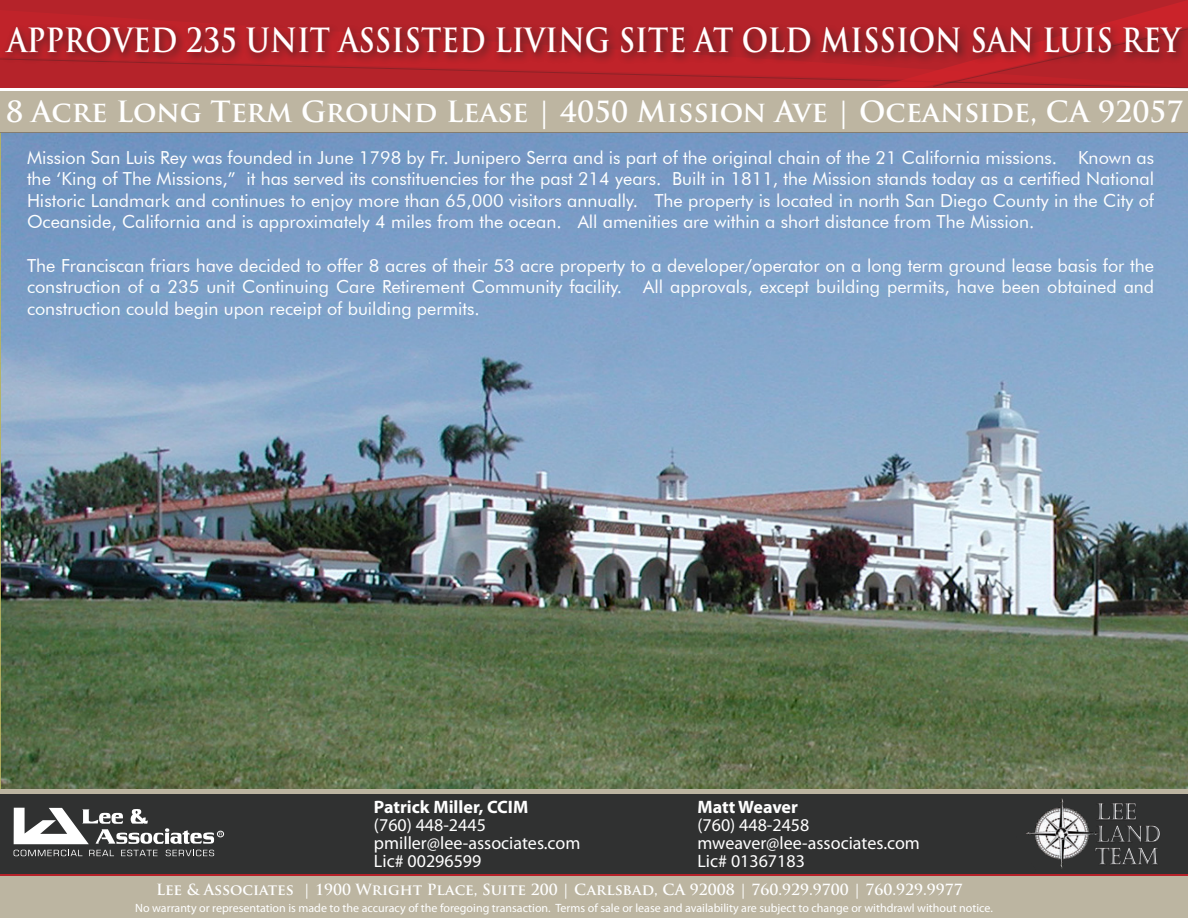
<style>
.page{position:relative;width:1188px;height:918px;background:#fff}
.page>*{position:absolute;margin:0;border:0;box-sizing:border-box;transform-origin:0 0}
.t1{font:700 32.55px "Trajan Pro";color:#fff;scale:.88 1}
.t2{font:700 28.5px "Trajan Pro";color:#fff}
.t3{font:18px/21.6px "Futura BT";color:#fff;text-align:justify}
.t4{font:18px "Myriad Pro";color:#fff}
.t5{font:700 18px "Myriad Pro";color:#fff}
.t6{font:700 15px "Trajan Pro";color:#fff}
.t7{font:12px "Myriad Pro";color:#fff}
</style>
<div class="page">
<div style="left:0;top:793px;width:1188px;height:81px;background:#303131"></div>
<div style="left:0;top:875px;width:1188px;height:43px;background:#bcb5a1"></div>
<hr style="left:0;top:874px;width:1188px;height:2px;background:#b5232a">
<hr style="left:0;top:789px;width:1188px;height:4px;background:#bcb5a1">
<div style="left:1px;top:91px;width:1187px;height:44px;background:#bdb5a1"></div>
<hr style="left:0;top:133px;width:1188px;height:3px;background:#231f20">
<svg style="left:14px;top:807px;width:210px;height:49px"></svg>
<div style="left:217px;top:831px;width:7px;height:6px;border:1px solid #fff;border-radius:50%"></div>
<div style="left:0;top:23px;width:1188px;height:77px;background:#231f20;opacity:.75"></div>
<svg style="left:0;top:0;width:1188px;height:89px;background:#b1242b"></svg>
<img style="left:1007px;top:793px;width:157px;height:76px">
<img style="left:0;top:134px;width:1188px;height:655px">
<p class="t1" style="left:7px;top:20px;width:1335px">approved 235 unit ass isted living s ite at old miss ion san luis rey</p>
<p class="t2" style="left:6px;top:93px;width:1179px">8 Acre Long Term Ground Lease | 4050 Mission Ave | Oceanside, CA 92057</p>
<p class="t3" style="left:27px;top:146px;width:1129px">Mission San Luis Rey was founded in June 1798 by Fr. Junipero Serra and is part of the original chain of the 21 California missions. Known as the ‘King of The Missions,” it has served its constituencies for the past 214 years. Built in 1811, the Mission stands today as a certified National Historic Landmark and continues to enjoy more than 65,000 visitors annually. The property is located in north San Diego County in the City of Oceanside, California and is approximately 4 miles from the ocean. All amenities are within a short distance from The Mission.</p>
<p class="t3" style="left:27px;top:254px;width:1129px">The Franciscan friars have decided to offer 8 acres of their 53 acre property to a developer/operator on a long term ground lease basis for the construction of a 235 unit Continuing Care Retirement Community facility. All approvals, except building permits, have been obtained and construction could begin upon receipt of building permits.</p>
<p class="t5" style="left:374px;top:795px;width:156px">Patrick Miller, CCIM</p>
<p class="t4" style="left:374px;top:814px;width:113px">(760) 448-2445</p>
<p class="t4" style="left:374px;top:832px;width:208px">pmiller@lee-associates.com</p>
<p class="t4" style="left:374px;top:850px;width:109px">Lic# 00296599</p>
<p class="t5" style="left:698px;top:795px;width:102px">Matt Weaver</p>
<p class="t4" style="left:698px;top:814px;width:113px">(760) 448-2458</p>
<p class="t4" style="left:698px;top:832px;width:224px">mweaver@lee-associates.com</p>
<p class="t4" style="left:698px;top:850px;width:109px">Lic# 01367183</p>
<p class="t6" style="left:171px;top:874px;width:779px">Lee &amp; Associates | 5872 Owens Ave, Suite 200 | Carlsbad, CA 92008 | 760.929.9700 | 760.929.9977</p>
<p class="t7" style="left:135px;top:901px;width:859px">No warranty or representation is made to the accuracy of the foregoing transaction. Terms of sale or lease and availability are subject to change or withdrawl without notice.</p>
<p class="t6" style="left:156px;top:880px;width:808px">Lee &amp; Associates | 1900 Wright Place, Suite 200 | Carlsbad, CA 92008 | 760.929.9700 | 760.929.9977</p>
</div>
